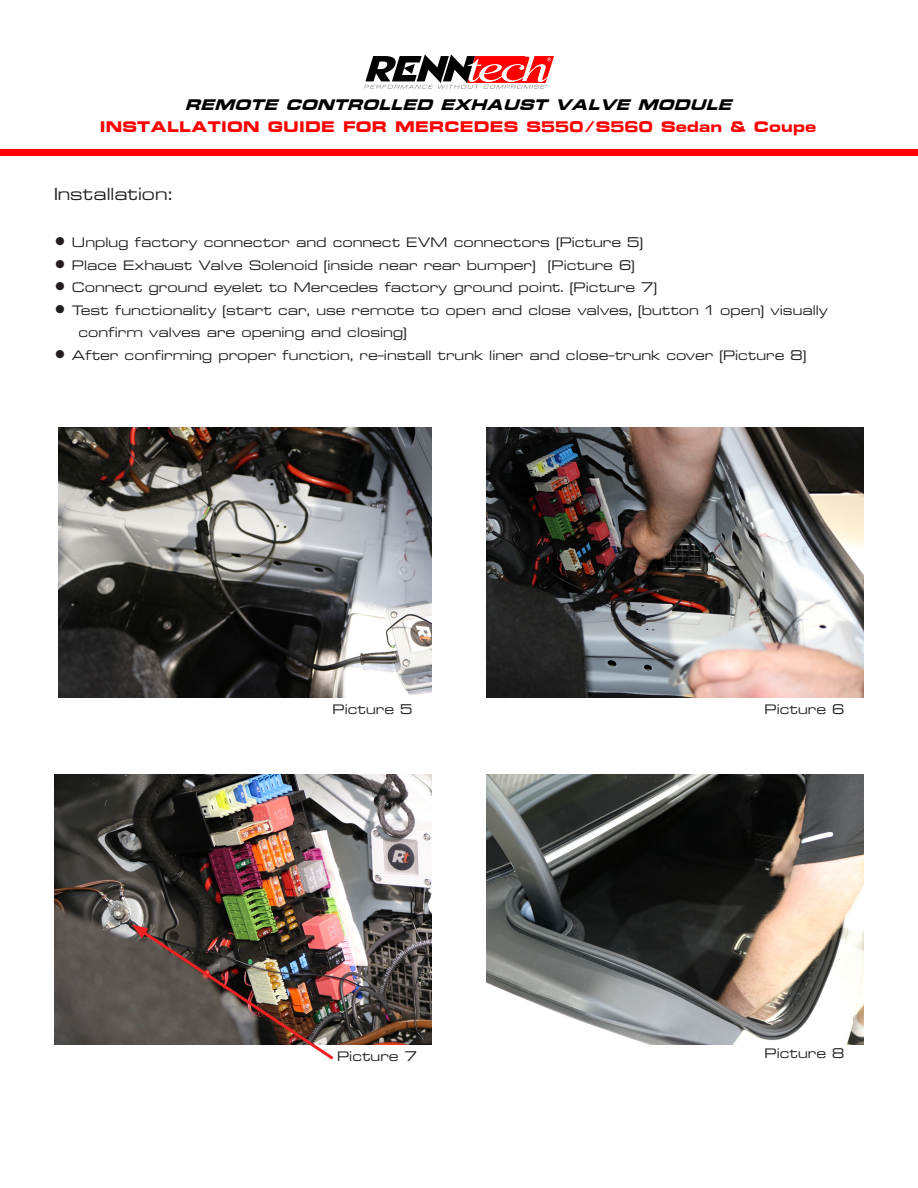
<style>
.page{position:relative;width:918px;height:1188px;background:#fff}
.page>*{position:absolute;margin:0;border:0;box-sizing:border-box;transform-origin:0 0}
.t1{font:21px "Microstyle Extended";color:#231f20}
.t2{font:700 18px "Microstyle Extended";color:#f00}
.t3{font:italic 700 18px "Microstyle Extended";color:#000}
.t4{font:16.5px/22.5px "Microstyle Extended";color:#231f20}
</style>
<div class="page">
<svg style="left:364px;top:55px;width:190px;height:34px"></svg>
<div style="left:0;top:149px;width:918px;height:6px;background:#f00"></div>
<img style="left:58px;top:428px;width:374px;height:270px">
<img style="left:486px;top:428px;width:378px;height:270px">
<img style="left:486px;top:774px;width:378px;height:270px">
<img style="left:54px;top:774px;width:378px;height:270px">
<img style="left:132px;top:924px;width:205px;height:136px">
<p class="t3" style="left:185px;top:95px;width:554px">REMOTE CONTROLLED EXHAUST VALVE MODULE</p>
<p class="t2" style="left:100px;top:117px;width:718px">INSTALLATION GUIDE FOR MERCEDES S550/S560 Sedan &amp; Coupe</p>
<p class="t1" style="left:54px;top:182px;width:120px">Installation:</p>
<p class="t4" style="left:54px;top:231px;width:591px">• Unplug factory connector and connect EVM connectors (Picture 5)</p>
<p class="t4" style="left:54px;top:254px;width:582px">• Place Exhaust Valve Solenoid (inside near rear bumper) (Picture 6)</p>
<p class="t4" style="left:54px;top:276px;width:605px">• Connect ground eyelet to Mercedes factory ground point. (Picture 7)</p>
<p class="t4" style="left:78px;top:299px;width:751px;text-indent:-24px">• Test functionality (start car, use remote to open and close valves, (button 1 open) visually confirm valves are opening and closing)</p>
<p class="t4" style="left:54px;top:344px;width:754px">• After confirming proper function, re-install trunk liner and close-trunk cover (Picture 8)</p>
<p class="t4" style="left:333px;top:698px;width:81px">Picture 5</p>
<p class="t4" style="left:337px;top:1045px;width:81px">Picture 7</p>
<p class="t4" style="left:765px;top:698px;width:81px">Picture 6</p>
<p class="t4" style="left:765px;top:1042px;width:81px">Picture 8</p>
</div>
